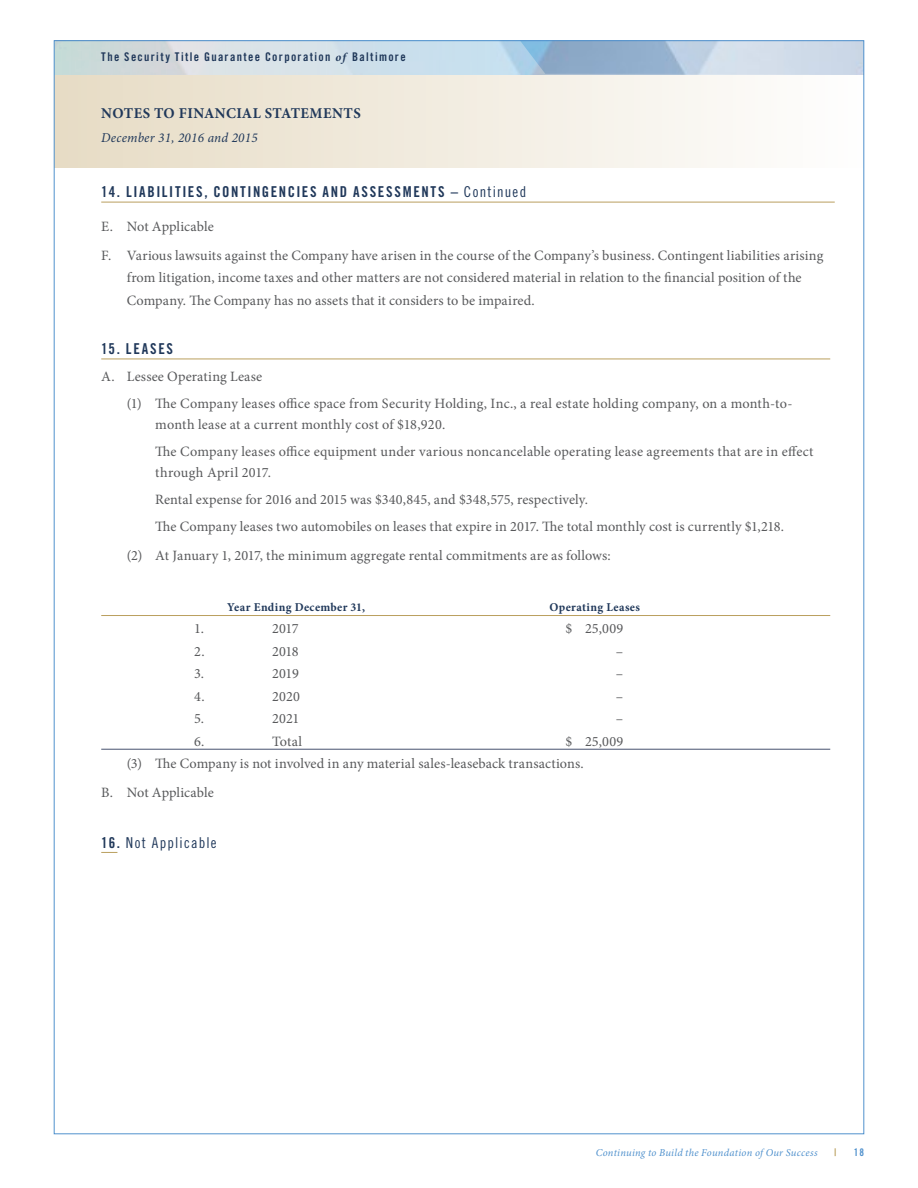
<style>
.page{position:relative;width:918px;height:1188px;background:#fff}
.page>*{position:absolute;margin:0;border:0;box-sizing:border-box;transform-origin:0 0}
.t1{font:15px "Trade Gothic Bold Cond Twenty";letter-spacing:.11em;color:#20385a}
.t2{font:700 15px "Minion Pro";letter-spacing:.03em;color:#20385a}
.t3{font:15px "Trade Gothic Cond Eighteen";letter-spacing:.085em;color:#20385a}
.t4{font:14.25px/27px "Minion Pro";letter-spacing:.01em;color:#58595b}
.t5{font:italic 13.5px "Minion Pro";letter-spacing:.02em;color:#20385a}
.t6{font:12px "Trade Gothic Bold Cond Twenty";letter-spacing:.11em;color:#20385a}
.t7{font:700 12px "Minion Pro";letter-spacing:.035em;color:#20385a}
.t8{font:italic 10.5px "Minion Pro";letter-spacing:.025em;color:#5091cd}
.t9{font:10.5px "Trade Gothic Bold Cond Twenty";color:#5091cd}
.t10{font:10.5px "Trade Gothic Bold Cond Twenty";color:#ba9f5e}
.s1{font-family:"Minion Pro";font-weight:700;font-style:italic}
.s2{font-family:"Trade Gothic Cond Eighteen"}
.s3{font-family:"Trade Gothic Bold Cond Twenty"}
</style>
<div class="page">
<svg style="left:56px;top:42px;width:806px;height:126px"></svg>
<hr style="left:101px;top:359px;width:729px;height:1px;background:#ba9f5e">
<hr style="left:101px;top:615px;width:729px;height:1px;background:#ba9f5e">
<hr style="left:101px;top:749px;width:729px;height:1px;background:#46516f">
<svg style="left:101px;top:852px;width:16px;height:1px"></svg>
<hr style="left:101px;top:202px;width:734px;height:1px;background:#ba9f5e">
<p class="t6" style="left:101px;top:49px;width:306px">The Security Title Guarantee Corporation <span class="s1">of</span> Baltimore</p>
<p class="t2" style="left:101px;top:103px;width:261px">NOTES TO FINANCIAL STATEMENTS</p>
<p class="t5" style="left:101px;top:129px;width:158px">December 31, 2016 and 2015</p>
<p class="t1" style="left:101px;top:183px;width:426px">14. LIABILITIES, CONTINGENCIES AND ASSESSMENTS – <span class="s2">Continued</span></p>
<p class="t4" style="left:101px;top:213px;width:724px;line-height:28.5px">E. Not Applicable<br>F. Various lawsuits against the Company have arisen in the course of the Company’s business. Contingent liabilities arising</p>
<p class="t4" style="left:127px;top:267px;width:676px;line-height:22.5px">from litigation, income taxes and other matters are not considered material in relation to the financial position of the<br>Company. The Company has no assets that it considers to be impaired.</p>
<p class="t1" style="left:101px;top:340px;width:73px">15. LEASES</p>
<p class="t4" style="left:127px;top:363px;width:667px;text-indent:-25px">A. Lessee Operating Lease<br>(1) The Company leases office space from Security Holding, Inc., a real estate holding company, on a month-to-</p>
<p class="t4" style="left:155px;top:411px;width:660px">month lease at a current monthly cost of $18,920.<br>The Company leases office equipment under various noncancelable operating lease agreements that are in effect</p>
<p class="t4" style="left:155px;top:459px;width:630px">through April 2017.<br>Rental expense for 2016 and 2015 was $340,845, and $348,575, respectively.<br>The Company leases two automobiles on leases that expire in 2017. The total monthly cost is currently $1,218.</p>
<p class="t4" style="left:127px;top:542px;width:485px">(2) At January 1, 2017, the minimum aggregate rental commitments are as follows:</p>
<p class="t7" style="left:227px;top:598px;width:140px">Year Ending December 31,</p>
<p class="t7" style="left:549px;top:598px;width:92px">Operating Leases</p>
<p class="t4" style="left:194px;top:615px;width:11px">1.</p>
<p class="t4" style="left:272px;top:615px;width:28px">2017</p>
<p class="t4" style="left:565px;top:615px;width:59px">$ 25,009</p>
<p class="t4" style="left:194px;top:638px;width:12px">2.</p>
<p class="t4" style="left:272px;top:638px;width:28px">2018</p>
<p class="t4" style="left:616px;top:638px;width:9px">–</p>
<p class="t4" style="left:194px;top:660px;width:11px">3.</p>
<p class="t4" style="left:272px;top:660px;width:28px">2019</p>
<p class="t4" style="left:616px;top:660px;width:9px">–</p>
<p class="t4" style="left:194px;top:683px;width:12px">4.</p>
<p class="t4" style="left:272px;top:683px;width:29px">2020</p>
<p class="t4" style="left:616px;top:683px;width:9px">–</p>
<p class="t4" style="left:194px;top:705px;width:11px">5.</p>
<p class="t4" style="left:272px;top:705px;width:29px">2021</p>
<p class="t4" style="left:616px;top:705px;width:9px">–</p>
<p class="t4" style="left:194px;top:728px;width:12px">6.</p>
<p class="t4" style="left:272px;top:728px;width:31px">Total</p>
<p class="t4" style="left:127px;top:730px;width:498px;line-height:22.5px;text-indent:439px">$ 25,009 (3) The Company is not involved in any material sales-leaseback transactions.</p>
<p class="t4" style="left:101px;top:779px;width:114px">B. Not Applicable</p>
<p class="t3" style="left:101px;top:834px;width:117px"><span class="s3">16.</span> Not Applicable</p>
<p class="t8" style="left:596px;top:1146px;width:223px">Continuing to Build the Foundation of Our Success</p>
<p class="t10" style="left:834px;top:1146px;width:4px">|</p>
<p class="t9" style="left:854px;top:1146px;width:12px">18</p>
</div>
